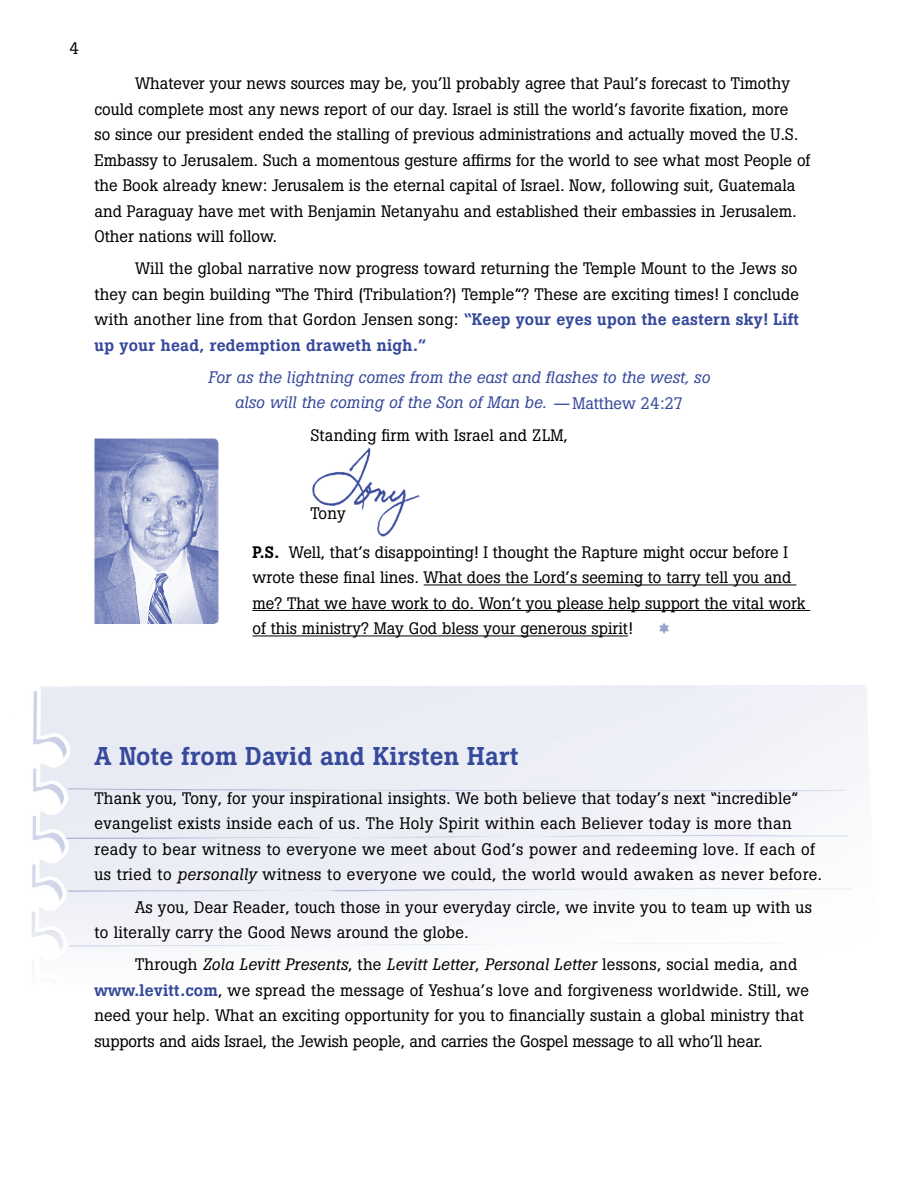
<style>
.page{position:relative;width:918px;height:1188px;background:#fff}
.page>*{position:absolute;margin:0;border:0;box-sizing:border-box;transform-origin:0 0}
.t1{font:500 25.5px "Boton";letter-spacing:.01em;color:#36499b}
.t2{font:16.5px/25.5px "Boton";color:#000}
.t3{font:16.5px/25.5px "Boton";letter-spacing:.025em;color:#000}
.t4{font:italic 16.5px/25.5px "Boton";letter-spacing:.01em;color:#36499b;text-align:center}
.t5{font:16.5px "Quirks ICG";color:#9ba4cd}
.s1{font-weight:500;color:#36499b}
.s2{font-style:normal}
.s3{font-weight:500}
.s4{font-style:italic}
</style>
<div class="page">
<hr style="left:424px;top:585px;width:372px;height:1px;background:#000">
<hr style="left:252px;top:610px;width:558px;height:1px;background:#000">
<hr style="left:252px;top:636px;width:376px;height:1px;background:#000">
<img style="left:94px;top:439px;width:124px;height:185px">
<img style="left:312px;top:447px;width:108px;height:90px">
<p class="t2" style="left:69px;top:35px;width:11px">4</p>
<p class="t2" style="left:94px;top:71px;width:717px;text-indent:41px">Whatever your news sources may be, you’ll probably agree that Paul’s forecast to Timothy could complete most any news report of our day. Israel is still the world’s favorite fixation, more<br>so since our president ended the stalling of previous administrations and actually moved the U.S.<br>Embassy to Jerusalem. Such a momentous gesture affirms for the world to see what most People of the Book already knew: Jerusalem is the eternal capital of Israel. Now, following suit, Guatemala and Paraguay have met with Benjamin Netanyahu and established their embassies in Jerusalem.<br>Other nations will follow.</p>
<p class="t2" style="left:94px;top:256px;width:706px;text-align:justify;text-indent:41px">Will the global narrative now progress toward returning the Temple Mount to the Jews so they can begin building “The Third (Tribulation?) Temple”? These are exciting times! I conclude with another line from that Gordon Jensen song: <span class="s1">“Keep your eyes upon the eastern sky! Lift up your head, redemption draweth nigh.”</span></p>
<p class="t4" style="left:208px;top:365px;width:503px">For as the lightning comes from the east and flashes to the west, so also will the coming of the Son of Man be. <span class="s2">—Matthew 24:27</span></p>
<p class="t2" style="left:310px;top:422px;width:259px">Standing firm with Israel and ZLM,</p>
<p class="t2" style="left:310px;top:500px;width:37px">Tony</p>
<p class="t2" style="left:252px;top:539px;width:555px"><span class="s3">P.S.</span> Well, that’s disappointing! I thought the Rapture might occur before I wrote these final lines. What does the Lord’s seeming to tarry tell you and me? That we have work to do. Won’t you please help support the vital work of this ministry? May God bless your generous spirit!</p>
<p class="t5" style="left:657px;top:621px;width:16px">1</p>
<h1 class="t1" style="left:94px;top:741px;width:426px">A Note from David and Kirsten Hart</h1>
<p class="t3" style="left:94px;top:785px;width:729px">Thank you, Tony, for your inspirational insights. We both believe that today’s next “incredible” evangelist exists inside each of us. The Holy Spirit within each Believer today is more than ready to bear witness to everyone we meet about God’s power and redeeming love. If each of us tried to <span class="s4">personally</span> witness to everyone we could, the world would awaken as never before.</p>
<p class="t2" style="left:94px;top:894px;width:719px;text-indent:41px">As you, Dear Reader, touch those in your everyday circle, we invite you to team up with us to literally carry the Good News around the globe.</p>
<p class="t2" style="left:95px;top:952px;width:716px;text-indent:40px">Through <span class="s4">Zola Levitt Presents</span>, the <span class="s4">Levitt Letter</span>, <span class="s4">Personal Letter</span> lessons, social media, and <span class="s1">www.levitt.com</span>, we spread the message of Yeshua’s love and forgiveness worldwide. Still, we need your help. What an exciting opportunity for you to financially sustain a global ministry that supports and aids Israel, the Jewish people, and carries the Gospel message to all who’ll hear.</p>
</div>
